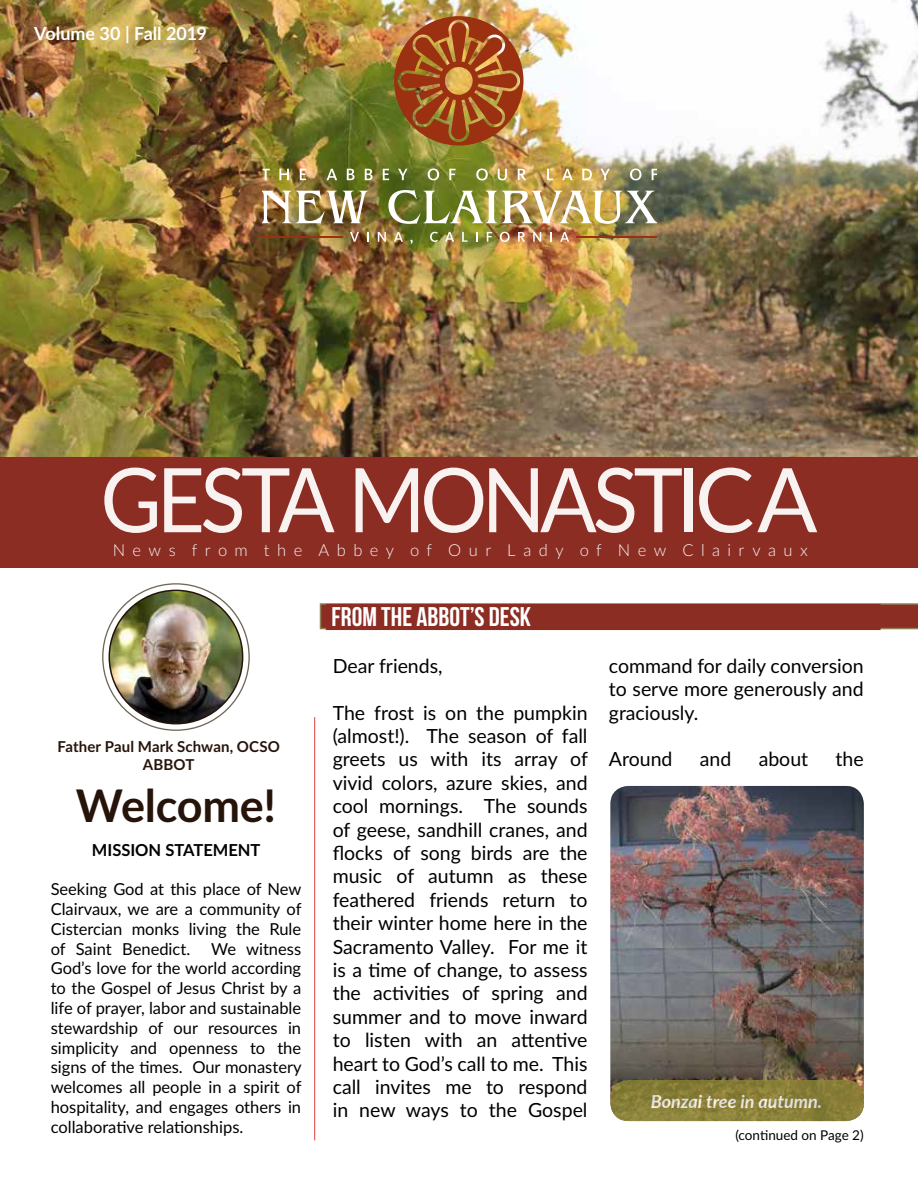
<style>
.page{position:relative;width:918px;height:1188px;background:#fff}
.page>*{position:absolute;margin:0;border:0;box-sizing:border-box;transform-origin:0 0}
.t1{font:89.25px "Lato";letter-spacing:-.065em;color:#f8f2f1;scale:.94 1}
.t2{font:700 45px "Lato";letter-spacing:-.005em;color:#26140b}
.t3{font:27px "Bebas Neue";color:#fff}
.t4{font:19.5px/23.4px "Lato";color:#000;text-align:justify}
.t5{font:italic 700 18px "Lato";color:#fff}
.t6{font:700 18px "Lato";color:#fff}
.t7{font:16.5px/19.8px "Lato";color:#000;text-align:justify}
.t8{font:300 16.5px "Lato";letter-spacing:.45em;color:#f8f2f1}
.t9{font:700 16.5px "Lato";color:#000}
.t10{font:700 15px/18px "Lato";letter-spacing:.01em;color:#26140b;text-align:center}
.t11{font:13.5px "Lato";color:#000}
</style>
<div class="page">
<img style="left:0;top:0;width:918px;height:457px">
<img style="left:109px;top:590px;width:134px;height:134px;border-radius:67px">
<div style="left:0;top:457px;width:918px;height:111px;background:#8c2d24"></div>
<hr style="left:314px;top:717px;width:1px;height:423px;background:#d9443f">
<hr style="left:263px;top:236px;width:80px;height:2px;background:#9b3110">
<hr style="left:576px;top:236px;width:80px;height:2px;background:#9b3110">
<svg style="left:263px;top:169px;width:7px;height:11px"></svg>
<svg style="left:279px;top:169px;width:10px;height:11px"></svg>
<svg style="left:300px;top:169px;width:6px;height:11px"></svg>
<svg style="left:327px;top:169px;width:10px;height:11px"></svg>
<svg style="left:347px;top:169px;width:8px;height:11px"></svg>
<svg style="left:365px;top:169px;width:8px;height:11px"></svg>
<svg style="left:383px;top:169px;width:6px;height:11px"></svg>
<svg style="left:398px;top:169px;width:9px;height:11px"></svg>
<svg style="left:428px;top:169px;width:11px;height:11px"></svg>
<svg style="left:449px;top:169px;width:7px;height:11px"></svg>
<svg style="left:476px;top:169px;width:12px;height:11px"></svg>
<svg style="left:498px;top:169px;width:9px;height:11px"></svg>
<svg style="left:518px;top:169px;width:8px;height:11px"></svg>
<svg style="left:547px;top:169px;width:6px;height:11px"></svg>
<svg style="left:562px;top:169px;width:11px;height:11px"></svg>
<svg style="left:582px;top:169px;width:10px;height:11px"></svg>
<svg style="left:600px;top:169px;width:10px;height:11px"></svg>
<svg style="left:630px;top:169px;width:12px;height:11px"></svg>
<svg style="left:652px;top:169px;width:4px;height:11px"></svg>
<svg style="left:350px;top:232px;width:9px;height:10px"></svg>
<svg style="left:367px;top:232px;width:2px;height:10px"></svg>
<svg style="left:378px;top:232px;width:8px;height:10px"></svg>
<svg style="left:394px;top:232px;width:9px;height:10px"></svg>
<svg style="left:410px;top:240px;width:3px;height:4px"></svg>
<svg style="left:430px;top:232px;width:8px;height:10px"></svg>
<svg style="left:445px;top:232px;width:9px;height:10px"></svg>
<svg style="left:462px;top:232px;width:6px;height:10px"></svg>
<svg style="left:476px;top:232px;width:2px;height:10px"></svg>
<svg style="left:487px;top:232px;width:5px;height:10px"></svg>
<svg style="left:500px;top:232px;width:10px;height:10px"></svg>
<svg style="left:518px;top:232px;width:7px;height:10px"></svg>
<svg style="left:533px;top:232px;width:8px;height:10px"></svg>
<svg style="left:550px;top:232px;width:2px;height:10px"></svg>
<svg style="left:560px;top:232px;width:9px;height:10px"></svg>
<img style="left:263px;top:190px;width:105px;height:34px">
<img style="left:388px;top:190px;width:268px;height:34px">
<img style="left:394px;top:16px;width:130px;height:130px">
<svg style="left:320px;top:603px;width:598px;height:26px;background:#955645"></svg>
<div style="left:327px;top:605px;width:553px;height:24px;background:#8c2d24"></div>
<div style="left:326px;top:604px;width:555px;height:26px;border:2px solid #8c2d24"></div>
<img style="left:610px;top:786px;width:254px;height:335px">
<svg style="left:610px;top:1080px;width:254px;height:41px;background:#887f38"></svg>
<p class="t6" style="left:34px;top:21px;width:174px">Volume 30 | Fall 2019</p>
<h1 class="t1" style="left:100px;top:436px;width:764px">GESTA MONASTICA</h1>
<p class="t8" style="left:113px;top:538px;width:697px">News from the Abbey of Our Lady of New Clairvaux</p>
<p class="t10" style="left:57px;top:737px;width:224px">Father Paul Mark Schwan, OCSO<br>ABBOT</p>
<h2 class="t2" style="left:76px;top:773px;width:202px">Welcome!</h2>
<p class="t9" style="left:92px;top:838px;width:170px">MISSION STATEMENT</p>
<p class="t7" style="left:51px;top:879px;width:252px">Seeking God at this place of New Clairvaux, we are a community of Cistercian monks living the Rule of Saint Benedict.</p>
<p class="t7" style="left:51px;top:938px;width:252px;text-indent:160px">We witness God’s love for the world according to the Gospel of Jesus Christ by a life of prayer, labor and sustainable stewardship of our resources in simplicity and openness to the signs of the times. Our monastery welcomes all people in a spirit of hospitality, and engages others in collaborative relationships.</p>
<h3 class="t3" style="left:332px;top:602px;width:201px">FROM THE ABBOT’S DESK</h3>
<p class="t4" style="left:333px;top:653px;width:111px">Dear friends,</p>
<p class="t4" style="left:333px;top:700px;width:257px">The frost is on the pumpkin (almost!). The season of fall greets us with its array of vivid colors, azure skies, and cool mornings. The sounds of geese, sandhill cranes, and flocks of song birds are the music of autumn as these feathered friends return to their winter home here in the Sacramento Valley. For me it is a time of change, to assess the activities of spring and summer and to move inward to listen with an attentive heart to God’s call to me. This call invites me to respond in new ways to the Gospel</p>
<p class="t4" style="left:609px;top:653px;width:256px">command for daily conversion to serve more generously and graciously.</p>
<p class="t4" style="left:609px;top:747px;width:65px">Around</p>
<p class="t4" style="left:700px;top:747px;width:33px">and</p>
<p class="t4" style="left:759px;top:747px;width:51px">about</p>
<p class="t4" style="left:836px;top:747px;width:30px">the</p>
<p class="t5" style="left:651px;top:1088px;width:173px">Bonzai tree in autumn.</p>
<p class="t11" style="left:735px;top:1125px;width:130px">(continued on Page 2)</p>
</div>
